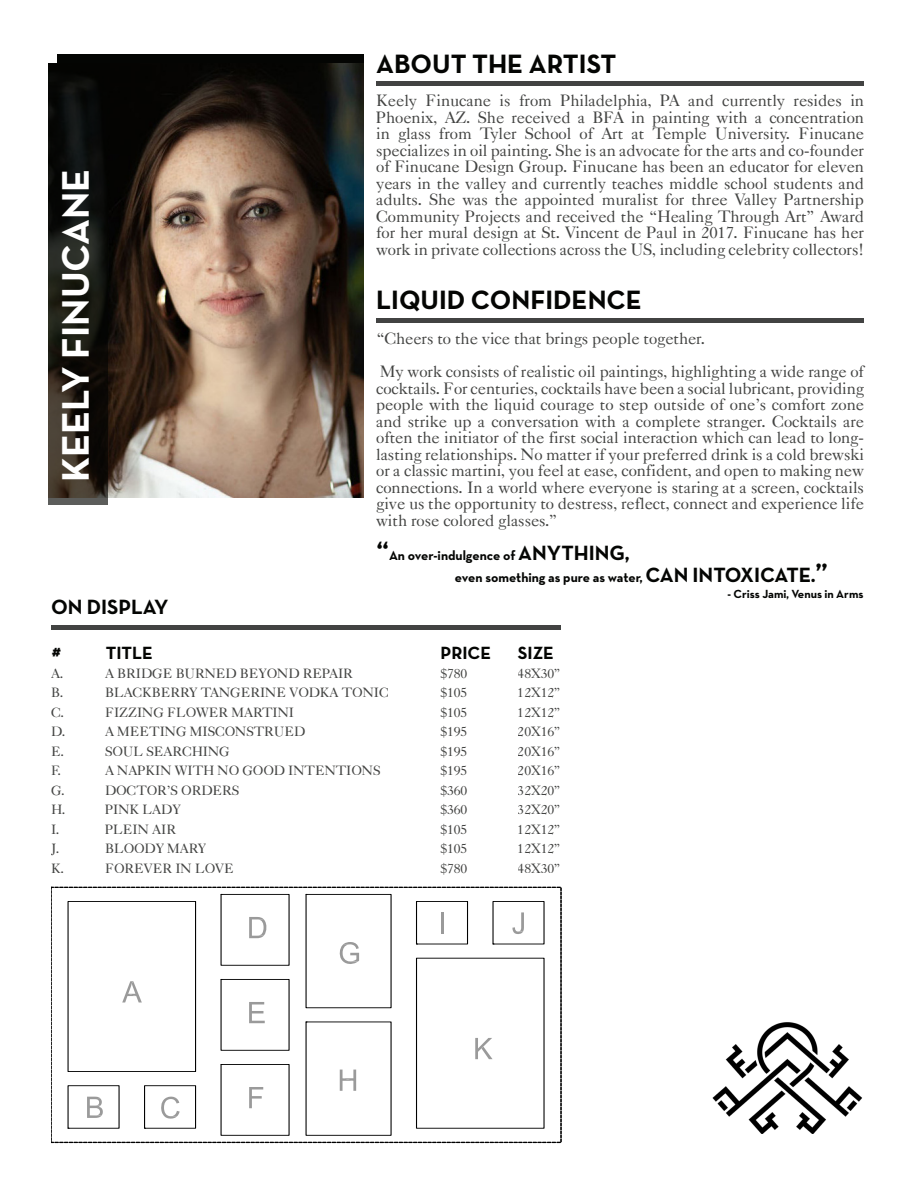
<style>
.page{position:relative;width:918px;height:1188px;background:#fff}
.page>*{position:absolute;margin:0;border:0;box-sizing:border-box;transform-origin:0 0}
.t1{font:700 39px "Neutra Text TF";color:#fff}
.t2{font:700 27px "Neutra Text TF";color:#040503}
.t3{font:700 21px "Neutra Text TF";color:#040503}
.t4{font:700 18px "Neutra Text TF";color:#040503}
.t5{font:16.5px/16.5px "Caslon";color:#040503;text-align:justify}
.t6{font:13.5px/19.5px "Caslon";color:#040503;text-align:justify}
.t7{font:700 13.5px "Neutra Text TF";color:#040503}
.t8{font:700 12px "Neutra Text TF";color:#040503}
.s1{font-size:27px}
.s2{font-size:21px}
</style>
<div class="page">
<div style="left:376px;top:81px;width:488px;height:5px;background:#424342"></div>
<div style="left:57px;top:54px;width:307px;height:442px;background:#040503"></div>
<img style="left:107px;top:63px;width:257px;height:434px">
<svg style="left:48px;top:63px;width:59px;height:442px"></svg>
<div style="left:51px;top:625px;width:510px;height:5px;background:#424342"></div>
<div style="left:376px;top:318px;width:488px;height:5px;background:#424342"></div>
<svg style="left:51px;top:887px;width:511px;height:257px"></svg>
<img style="left:712px;top:1022px;width:150px;height:112px">
<p class="t1" style="left:51px;top:482px;width:315px;rotate:-90deg">KEELY FINUCANE</p>
<p class="t3" style="left:51px;top:594px;width:119px">ON DISPLAY</p>
<p class="t2" style="left:376px;top:47px;width:242px">ABOUT THE ARTIST</p>
<p class="t5" style="left:376px;top:92px;width:489px">Keely Finucane is from Philadelphia, PA and currently resides in Phoenix, AZ. She received a BFA in painting with a concentration in glass from Tyler School of Art at Temple University. Finucane specializes in oil painting. She is an advocate for the arts and co-founder of Finucane Design Group. Finucane has been an educator for eleven years in the valley and currently teaches middle school students and adults. She was the appointed muralist for three Valley Partnership Community Projects and received the “Healing Through Art” Award for her mural design at St. Vincent de Paul in 2017. Finucane has her work in private collections across the US, including celebrity collectors!</p>
<p class="t2" style="left:376px;top:283px;width:267px">LIQUID CONFIDENCE</p>
<p class="t5" style="left:376px;top:322px;width:489px;line-height:33px">“Cheers to the vice that brings people together.<br>My work consists of realistic oil paintings, highlighting a wide range of</p>
<p class="t5" style="left:376px;top:379px;width:489px">cocktails. For centuries, cocktails have been a social lubricant, providing people with the liquid courage to step outside of one’s comfort zone and strike up a conversation with a complete stranger. Cocktails are often the initiator of the first social interaction which can lead to long&shy;lasting relationships. No matter if your preferred drink is a cold brewski or a classic martini, you feel at ease, confident, and open to making new connections. In a world where everyone is staring at a screen, cocktails give us the opportunity to destress, reflect, connect and experience life with rose colored glasses.”</p>
<p class="t7" style="left:377px;top:547px;width:254px"><span class="s1">“</span>An over-indulgence of <span class="s2">ANYTHING,</span></p>
<p class="t7" style="left:455px;top:569px;width:374px">even something as pure as water, <span class="s2">CAN INTOXICATE.</span><span class="s1">”</span></p>
<p class="t8" style="left:728px;top:586px;width:137px">- Criss Jami, Venus in Arms</p>
<p class="t4" style="left:52px;top:641px;width:11px">#</p>
<p class="t4" style="left:106px;top:641px;width:49px">TITLE</p>
<p class="t4" style="left:441px;top:641px;width:52px">PRICE</p>
<p class="t6" style="left:51px;top:663px;width:14px">A.</p>
<p class="t6" style="left:105px;top:663px;width:249px">A BRIDGE BURNED BEYOND REPAIR</p>
<p class="t6" style="left:51px;top:683px;width:14px">B.</p>
<p class="t6" style="left:105px;top:683px;width:285px">BLACKBERRY TANGERINE VODKA TONIC</p>
<p class="t6" style="left:51px;top:702px;width:14px">C.</p>
<p class="t6" style="left:105px;top:702px;width:191px">FIZZING FLOWER MARTINI</p>
<p class="t6" style="left:51px;top:722px;width:16px">D.</p>
<p class="t6" style="left:105px;top:722px;width:202px">A MEETING MISCONSTRUED</p>
<p class="t6" style="left:51px;top:741px;width:14px">E.</p>
<p class="t6" style="left:105px;top:741px;width:126px">SOUL SEARCHING</p>
<p class="t6" style="left:51px;top:761px;width:11px">F.</p>
<p class="t6" style="left:105px;top:761px;width:277px">A NAPKIN WITH NO GOOD INTENTIONS</p>
<p class="t6" style="left:51px;top:780px;width:15px">G.</p>
<p class="t6" style="left:105px;top:780px;width:136px">DOCTOR’S ORDERS</p>
<p class="t6" style="left:51px;top:800px;width:16px">H.</p>
<p class="t6" style="left:105px;top:800px;width:77px">PINK LADY</p>
<p class="t6" style="left:51px;top:819px;width:10px">I.</p>
<p class="t6" style="left:105px;top:819px;width:73px">PLEIN AIR</p>
<p class="t6" style="left:51px;top:839px;width:10px">J.</p>
<p class="t6" style="left:105px;top:839px;width:102px">BLOODY MARY</p>
<p class="t6" style="left:51px;top:858px;width:14px">K.</p>
<p class="t6" style="left:105px;top:858px;width:130px">FOREVER IN LOVE</p>
<p class="t6" style="left:441px;top:663px;width:28px">$780 $105 $105 $195 $195 $195 $360 $360 $105 $105 $780</p>
<p class="t4" style="left:518px;top:641px;width:38px">SIZE</p>
<p class="t6" style="left:518px;top:663px;width:45px">48X30” 12X12” 12X12” 20X16” 20X16” 20X16” 32X20” 32X20” 12X12” 12X12” 48X30”</p>
</div>
